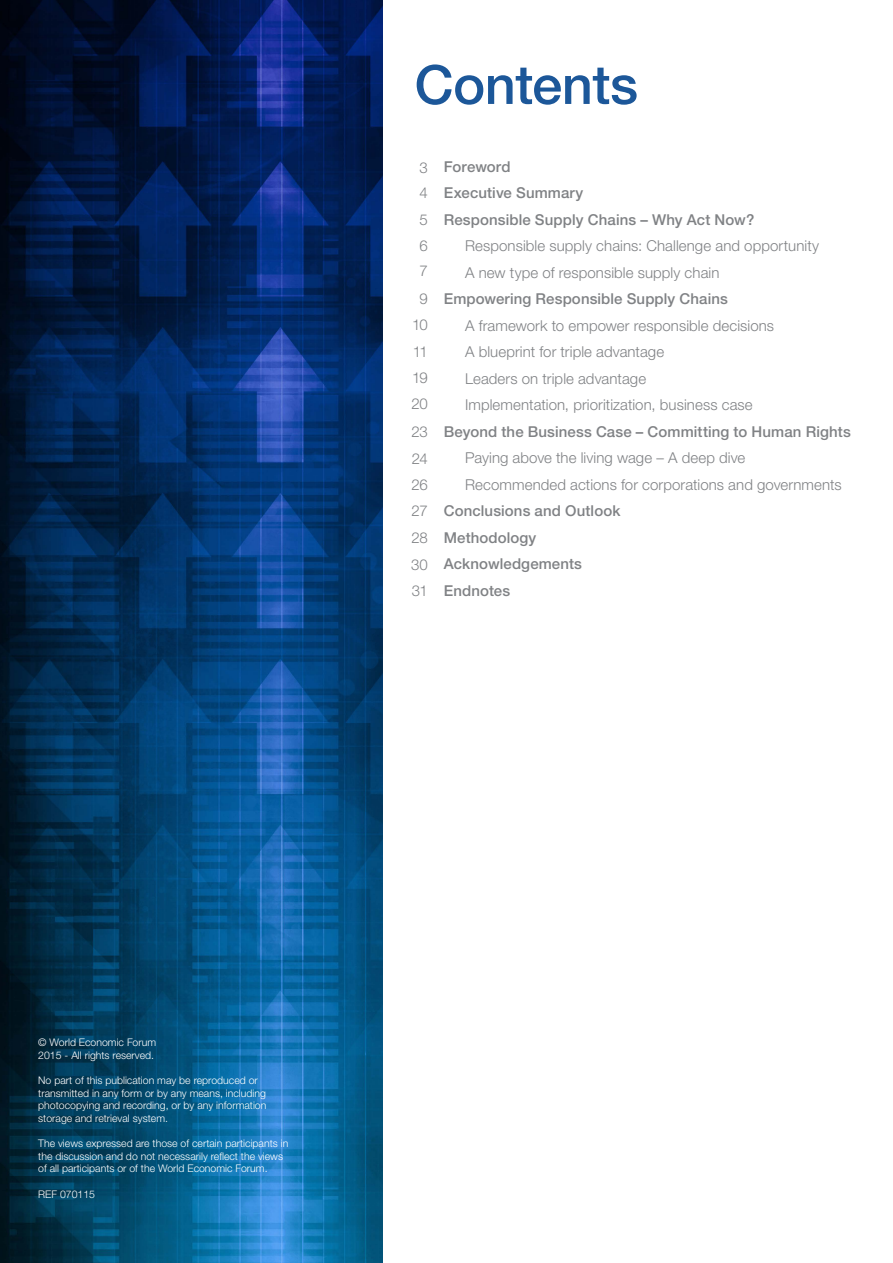
<style>
.page{position:relative;width:893px;height:1263px;background:#fff}
.page>*{position:absolute;margin:0;border:0;box-sizing:border-box;transform-origin:0 0}
.t1{font:500 54px "Helvetica Neue LT Pro";letter-spacing:-.01em;color:#1c5799}
.t2{font:300 15px "Helvetica Neue LT Pro";letter-spacing:.005em;color:#808285}
.t3{font:500 15px "Helvetica Neue LT Pro";letter-spacing:.005em;color:#808285}
.t4{font:300 10.5px/12.6px "Helvetica Neue LT Pro";color:#fff}
</style>
<div class="page">
<img style="left:0;top:0;width:383px;height:1263px">
<p class="t1" style="left:415px;top:52px;width:225px">Contents</p>
<p class="t2" style="left:420px;top:158px;width:10px">3</p>
<p class="t2" style="left:420px;top:183px;width:10px">4</p>
<p class="t2" style="left:420px;top:210px;width:10px">5</p>
<p class="t2" style="left:420px;top:236px;width:10px">6</p>
<p class="t2" style="left:420px;top:262px;width:10px">7</p>
<p class="t2" style="left:420px;top:289px;width:10px">9</p>
<p class="t2" style="left:412px;top:316px;width:17px">10</p>
<p class="t2" style="left:413px;top:343px;width:17px">11</p>
<p class="t2" style="left:412px;top:369px;width:17px">19</p>
<p class="t2" style="left:411px;top:395px;width:18px">20</p>
<p class="t2" style="left:411px;top:422px;width:18px">23</p>
<p class="t2" style="left:412px;top:449px;width:17px">24</p>
<p class="t2" style="left:411px;top:475px;width:18px">26</p>
<p class="t2" style="left:412px;top:501px;width:18px">27</p>
<p class="t2" style="left:411px;top:528px;width:18px">28</p>
<p class="t2" style="left:411px;top:555px;width:18px">30</p>
<p class="t2" style="left:412px;top:581px;width:18px">31</p>
<p class="t3" style="left:444px;top:157px;width:68px">Foreword</p>
<p class="t3" style="left:444px;top:184px;width:141px">Executive Summary</p>
<p class="t3" style="left:444px;top:210px;width:312px">Responsible Supply Chains – Why Act Now?</p>
<p class="t2" style="left:465px;top:237px;width:355px">Responsible supply chains: Challenge and opportunity</p>
<p class="t2" style="left:465px;top:263px;width:256px">A new type of responsible supply chain</p>
<p class="t3" style="left:444px;top:290px;width:286px">Empowering Responsible Supply Chains</p>
<p class="t2" style="left:465px;top:316px;width:311px">A framework to empower responsible decisions</p>
<p class="t2" style="left:465px;top:343px;width:201px">A blueprint for triple advantage</p>
<p class="t2" style="left:465px;top:369px;width:183px">Leaders on triple advantage</p>
<p class="t2" style="left:465px;top:396px;width:289px">Implementation, prioritization, business case</p>
<p class="t3" style="left:444px;top:422px;width:408px">Beyond the Business Case – Committing to Human Rights</p>
<p class="t2" style="left:465px;top:449px;width:282px">Paying above the living wage – A deep dive</p>
<p class="t2" style="left:465px;top:475px;width:378px">Recommended actions for corporations and governments</p>
<p class="t3" style="left:444px;top:502px;width:178px">Conclusions and Outlook</p>
<p class="t3" style="left:444px;top:528px;width:94px">Methodology</p>
<p class="t3" style="left:444px;top:555px;width:140px">Acknowledgements</p>
<p class="t3" style="left:444px;top:581px;width:68px">Endnotes</p>
<p class="t4" style="left:38px;top:1036px;width:119px">© World Economic Forum</p>
<p class="t4" style="left:38px;top:1049px;width:117px">2015 - All rights reserved.</p>
<p class="t4" style="left:38px;top:1074px;width:230px">No part of this publication may be reproduced or transmitted in any form or by any means, including photocopying and recording, or by any information storage and retrieval system.</p>
<p class="t4" style="left:38px;top:1137px;width:252px">The views expressed are those of certain participants in the discussion and do not necessarily reflect the views of all participants or of the World Economic Forum.</p>
<p class="t4" style="left:38px;top:1187px;width:58px">REF 070115</p>
</div>
